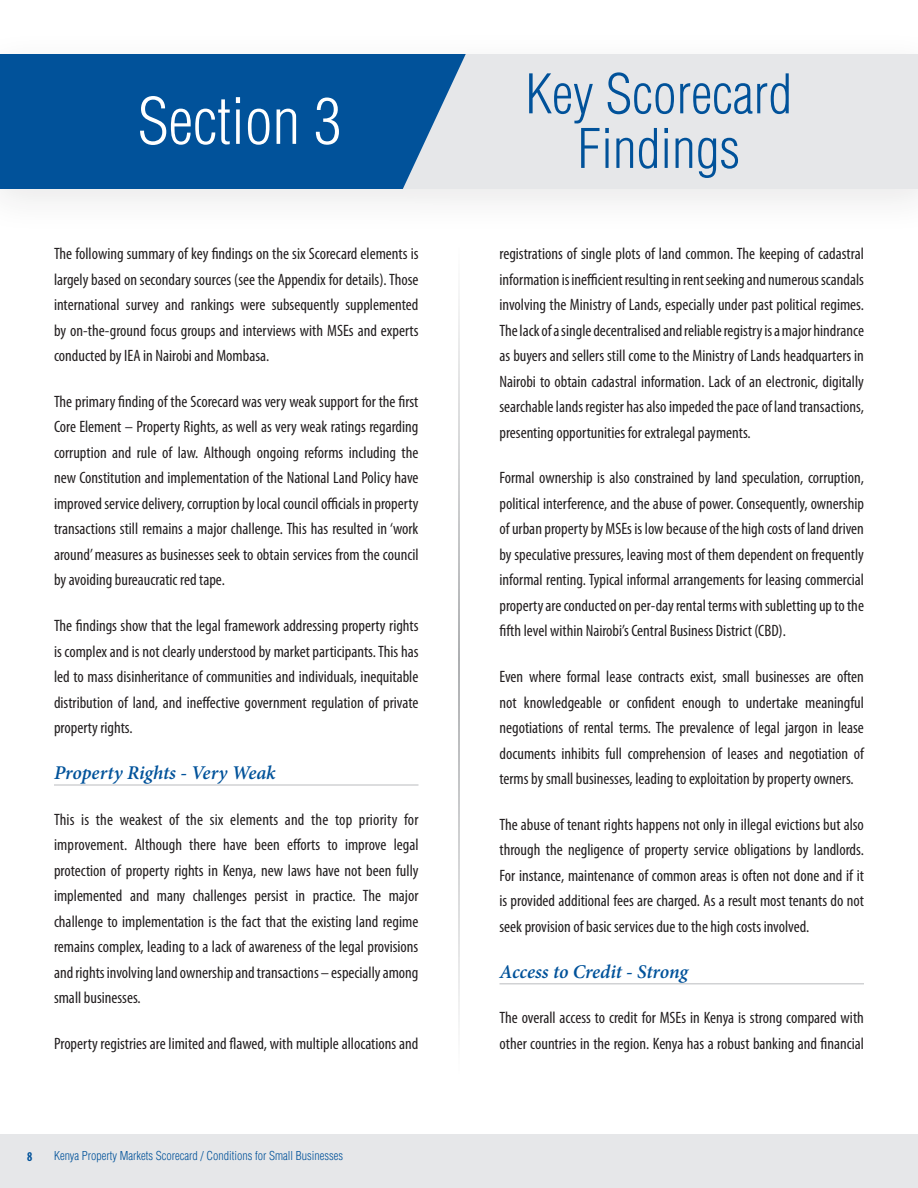
<style>
.page{position:relative;width:918px;height:1188px;background:#fff}
.page>*{position:absolute;margin:0;border:0;box-sizing:border-box;transform-origin:0 0}
.t1{font:300 condensed 62.25px "Helvetica LT Std";color:#fff}
.t2{font:300 condensed 53.25px/54.6px "Helvetica LT Std";color:#01529a;text-align:center}
.Blue_Header{font:italic 600 19.5px "Minion Pro";letter-spacing:-.005em;color:#01529a}
.Body_Copy_myriad{font:condensed 16.5px/25.5px "Myriad Pro";color:#231f20;text-align:justify}
.t3{font:700 condensed 13.5px "Myriad Pro";color:#01529a;scale:.9 1}
.t4{font:300 condensed 12px "Helvetica LT Std";color:#01529a}
</style>
<div class="page">
<div style="left:0;top:1134px;width:918px;height:54px;background:#e6e7e9"></div>
<div style="left:0;top:54px;width:918px;height:135px;background:#01529a"></div>
<div style="left:403px;top:54px;width:515px;height:135px;background:#e6e7e9"></div>
<hr style="left:54px;top:784px;width:364px;height:2px;background:#d1d2d4">
<hr style="left:500px;top:983px;width:364px;height:2px;background:#d1d2d4">
<hr style="left:458px;top:247px;width:2px;height:829px;background:#939598">
<p class="t1" style="left:138px;top:82px;width:206px">Section 3</p>
<p class="Body_Copy_myriad" style="left:54px;top:241px;width:366px">The following summary of key findings on the six Scorecard elements is largely based on secondary sources (see the Appendix for details). Those international survey and rankings were subsequently supplemented by on-the-ground focus groups and interviews with MSEs and experts conducted by IEA in Nairobi and Mombasa.</p>
<p class="Body_Copy_myriad" style="left:54px;top:388px;width:366px">The primary finding of the Scorecard was very weak support for the first Core Element – Property Rights, as well as very weak ratings regarding corruption and rule of law. Although ongoing reforms including the new Constitution and implementation of the National Land Policy have improved service delivery, corruption by local council officials in property transactions still remains a major challenge. This has resulted in ‘work around’ measures as businesses seek to obtain services from the council by avoiding bureaucratic red tape.</p>
<p class="Body_Copy_myriad" style="left:54px;top:613px;width:366px">The findings show that the legal framework addressing property rights is complex and is not clearly understood by market participants. This has led to mass disinheritance of communities and individuals, inequitable distribution of land, and ineffective government regulation of private property rights.</p>
<p class="Blue_Header" style="left:54px;top:759px;width:223px">Property Rights - Very Weak</p>
<p class="Body_Copy_myriad" style="left:54px;top:806px;width:366px">This is the weakest of the six elements and the top priority for improvement. Although there have been efforts to improve legal protection of property rights in Kenya, new laws have not been fully implemented and many challenges persist in practice. The major challenge to implementation is the fact that the existing land regime remains complex, leading to a lack of awareness of the legal provisions and rights involving land ownership and transactions – especially among small businesses.</p>
<p class="Body_Copy_myriad" style="left:54px;top:1030px;width:366px">Property registries are limited and flawed, with multiple allocations and</p>
<p class="t3" style="left:27px;top:1148px;width:7px">8</p>
<p class="t4" style="left:54px;top:1148px;width:291px">Kenya Property Markets Scorecard / Conditions for Small Businesses</p>
<p class="t2" style="left:526px;top:66px;width:268px">Key Scorecard<br>Findings</p>
<p class="Body_Copy_myriad" style="left:500px;top:241px;width:366px">registrations of single plots of land common. The keeping of cadastral information is inefficient resulting in rent seeking and numerous scandals involving the Ministry of Lands, especially under past political regimes.<br>The lack of a single decentralised and reliable registry is a major hindrance as buyers and sellers still come to the Ministry of Lands headquarters in Nairobi to obtain cadastral information. Lack of an electronic, digitally searchable lands register has also impeded the pace of land transactions, presenting opportunities for extralegal payments.</p>
<p class="Body_Copy_myriad" style="left:500px;top:465px;width:366px">Formal ownership is also constrained by land speculation, corruption, political interference, and the abuse of power. Consequently, ownership of urban property by MSEs is low because of the high costs of land driven by speculative pressures, leaving most of them dependent on frequently informal renting. Typical informal arrangements for leasing commercial property are conducted on per-day rental terms with subletting up to the fifth level within Nairobi’s Central Business District (CBD).</p>
<p class="Body_Copy_myriad" style="left:500px;top:664px;width:366px">Even where formal lease contracts exist, small businesses are often not knowledgeable or confident enough to undertake meaningful negotiations of rental terms. The prevalence of legal jargon in lease documents inhibits full comprehension of leases and negotiation of terms by small businesses, leading to exploitation by property owners.</p>
<p class="Body_Copy_myriad" style="left:500px;top:811px;width:366px">The abuse of tenant rights happens not only in illegal evictions but also through the negligence of property service obligations by landlords.<br>For instance, maintenance of common areas is often not done and if it is provided additional fees are charged. As a result most tenants do not seek provision of basic services due to the high costs involved.</p>
<p class="Blue_Header" style="left:500px;top:958px;width:190px">Access to Credit - Strong</p>
<p class="Body_Copy_myriad" style="left:500px;top:1005px;width:366px">The overall access to credit for MSEs in Kenya is strong compared with other countries in the region. Kenya has a robust banking and financial</p>
</div>
